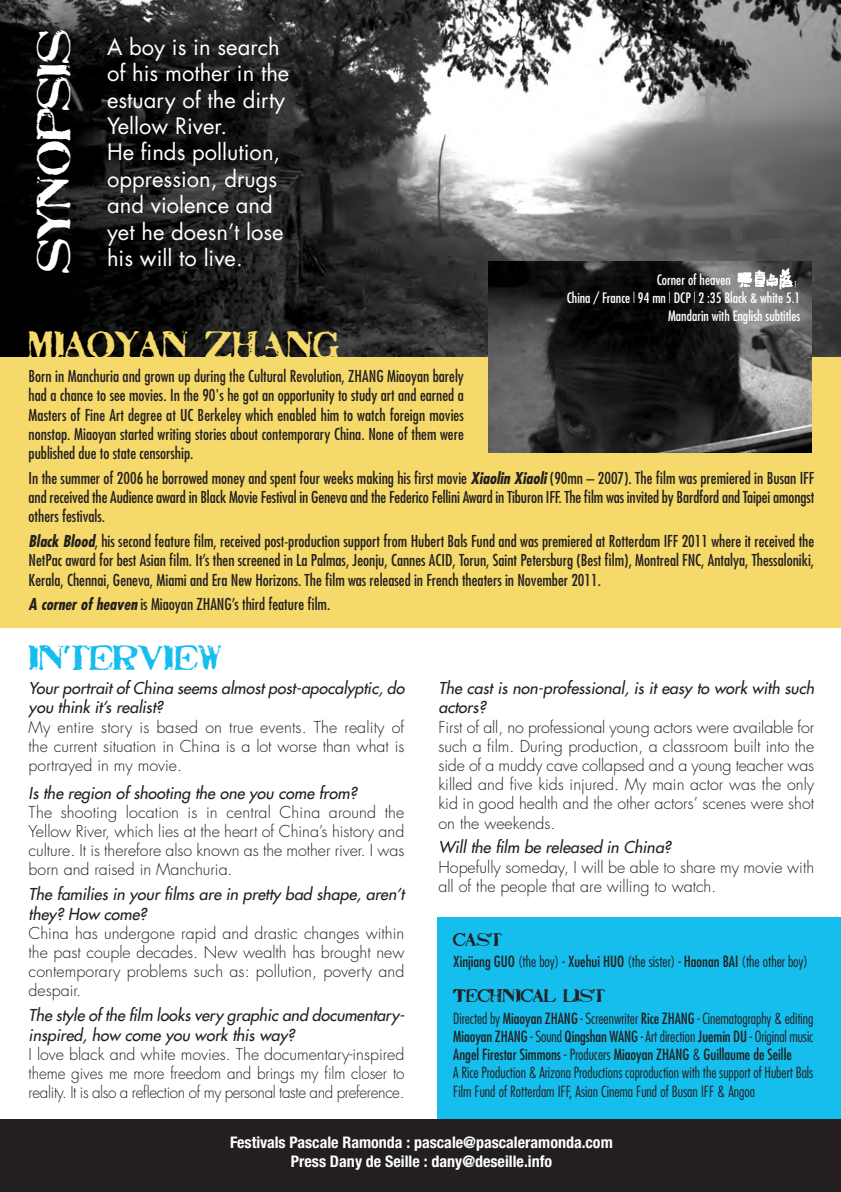
<style>
.page{position:relative;width:841px;height:1192px;background:#fff}
.page>*{position:absolute;margin:0;border:0;box-sizing:border-box;transform-origin:0 0}
.t1{font:33.6px "Stamp Act";color:#fff}
.t2{font:26.8px "Stamp Act";color:#f5d96b}
.t3{font:24.8px "Stamp Act";color:#15beed;scale:1.05 1}
.t4{font:22px/26.4px "Futura Std";color:#fff}
.t5{font:condensed 16px/19.2px "Futura Std";color:#231f20;text-align:justify}
.t6{font:300 16px/19.2px "Futura Std";color:#231f20;text-align:justify}
.t7{font:italic 500 16px/19.2px "Futura Std";color:#231f20}
.t8{font:700 condensed 16px/19.2px "Helvetica Neue";color:#fff;text-align:center}
.t9{font:300 condensed 15px/18.2px "Futura Std";color:#231f20}
.t10{font:condensed 14px "Futura Std";color:#fff}
.t11{font:13px "Stamp Act";color:#231f20}
.s1{font-weight:300;font-size:15px}
.s2{font-weight:700;font-style:italic}
.s3{font-weight:400}
</style>
<div class="page">
<img style="left:0;top:0;width:841px;height:357px">
<div style="left:0;top:357px;width:841px;height:270px;background:#f5d96b"></div>
<div style="left:437px;top:916px;width:404px;height:209px;background:#15beed"></div>
<div style="left:0;top:1119px;width:841px;height:72px;background:#231f20"></div>
<img style="left:488px;top:262px;width:323px;height:190px">
<svg style="left:737px;top:268px;width:59px;height:22px"></svg>
<h1 class="t1" style="left:39px;top:273px;width:244px;rotate:-90deg">SYNOPSIS</h1>
<h3 class="t4" style="left:107px;top:35px;width:184px">A boy is in search of his mother in the estuary of the dirty<br>Yellow River.<br>He finds pollution, oppression, drugs and violence and yet he doesn’t lose his will to live.</h3>
<h2 class="t2" style="left:29px;top:332px;width:312px">MIAOYAN ZHANG</h2>
<p class="t10" style="left:656px;top:274px;width:76px">Corner of heaven</p>
<p class="t10" style="left:566px;top:292px;width:235px">China / France <span class="s1">I</span> 94 mn <span class="s1">I</span> DCP <span class="s1">I</span> 2 :35 Black &amp; white 5.1</p>
<p class="t10" style="left:668px;top:310px;width:134px">Mandarin with English subtitles</p>
<p class="t5" style="left:29px;top:367px;width:436px">Born in Manchuria and grown up during the Cultural Revolution, ZHANG Miaoyan barely had a chance to see movies. In the 90's he got an opportunity to study art and earned a Masters of Fine Art degree at UC Berkeley which enabled him to watch foreign movies nonstop. Miaoyan started writing stories about contemporary China. None of them were published due to state censorship.</p>
<p class="t5" style="left:29px;top:469px;width:787px">In the summer of 2006 he borrowed money and spent four weeks making his first movie <span class="s2">Xiaolin Xiaoli</span> (90mn – 2007). The film was premiered in Busan IFF and received the Audience award in Black Movie Festival in Geneva and the Federico Fellini Award in Tiburon IFF. The film was invited by Bardford and Taipei amongst others festivals.</p>
<p class="t5" style="left:29px;top:532px;width:787px"><span class="s2">Black Blood</span>, his second feature film, received post-production support from Hubert Bals Fund and was premiered at Rotterdam IFF 2011 where it received the NetPac award for best Asian film. It’s then screened in La Palmas, Jeonju, Cannes ACID, Torun, Saint Petersburg (Best film), Montreal FNC, Antalya, Thessaloniki, Kerala, Chennai, Geneva, Miami and Era New Horizons. The film was released in French theaters in November 2011.</p>
<p class="t5" style="left:29px;top:596px;width:303px"><span class="s2">A corner of heaven</span> is Miaoyan ZHANG’s third feature film.</p>
<h3 class="t3" style="left:29px;top:646px;width:186px">INTERVIEW</h3>
<p class="t7" style="left:29px;top:679px;width:377px">Your portrait of China seems almost post-apocalyptic, do you think it’s realist?</p>
<p class="t6" style="left:29px;top:718px;width:377px">My entire story is based on true events. The reality of the current situation in China is a lot worse than what is portrayed in my movie.</p>
<p class="t7" style="left:29px;top:784px;width:330px">Is the region of shooting the one you come from?</p>
<p class="t6" style="left:29px;top:803px;width:377px">The shooting location is in central China around the Yellow River, which lies at the heart of China’s history and culture. It is therefore also known as the mother river. I was born and raised in Manchuria.</p>
<p class="t7" style="left:29px;top:886px;width:377px">The families in your films are in pretty bad shape, aren’t they? How come?</p>
<p class="t6" style="left:29px;top:924px;width:377px">China has undergone rapid and drastic changes within the past couple decades. New wealth has brought new contemporary problems such as: pollution, poverty and despair.</p>
<p class="t7" style="left:29px;top:1006px;width:377px">The style of the film looks very graphic and documentary&shy;inspired, how come you work this way?</p>
<p class="t6" style="left:29px;top:1045px;width:377px">I love black and white movies. The documentary-inspired theme gives me more freedom and brings my film closer to reality. It is also a reflection of my personal taste and preference.</p>
<p class="t7" style="left:438px;top:679px;width:377px">The cast is non-professional, is it easy to work with such actors?</p>
<p class="t6" style="left:438px;top:718px;width:377px">First of all, no professional young actors were available for such a film. During production, a classroom built into the side of a muddy cave collapsed and a young teacher was killed and five kids injured. My main actor was the only kid in good health and the other actors’ scenes were shot on the weekends.</p>
<p class="t7" style="left:438px;top:839px;width:234px">Will the film be released in China?</p>
<p class="t6" style="left:438px;top:858px;width:377px">Hopefully someday, I will be able to share my movie with all of the people that are willing to watch.</p>
<p class="t11" style="left:453px;top:934px;width:50px">CAST</p>
<p class="t9" style="left:453px;top:953px;width:356px"><span class="s3">Xinjiang GUO</span> (the boy) - <span class="s3">Xuehui HUO</span> (the sister) - <span class="s3">Haonan BAI</span> (the other boy)</p>
<p class="t11" style="left:453px;top:990px;width:153px">TECHNICAL LIST</p>
<p class="t9" style="left:453px;top:1010px;width:361px">Directed by <span class="s3">Miaoyan ZHANG</span> - Screenwriter <span class="s3">Rice ZHANG</span> - Cinematography &amp; editing <span class="s3">Miaoyan ZHANG</span> - Sound <span class="s3">Qingshan WANG</span> - Art direction <span class="s3">Juemin DU</span> - Original music <span class="s3">Angel Firestar Simmons</span> - Producers <span class="s3">Miaoyan ZHANG</span> &amp; <span class="s3">Guillaume de Seille<br></span>A Rice Production &amp; Arizona Productions coproduction with the support of Hubert Bals Film Fund of Rotterdam IFF, Asian Cinema Fund of Busan IFF &amp; Angoa</p>
<p class="t8" style="left:230px;top:1134px;width:384px">Festivals Pascale Ramonda : pascale@pascaleramonda.com<br>Press Dany de Seille : dany@deseille.info</p>
</div>
